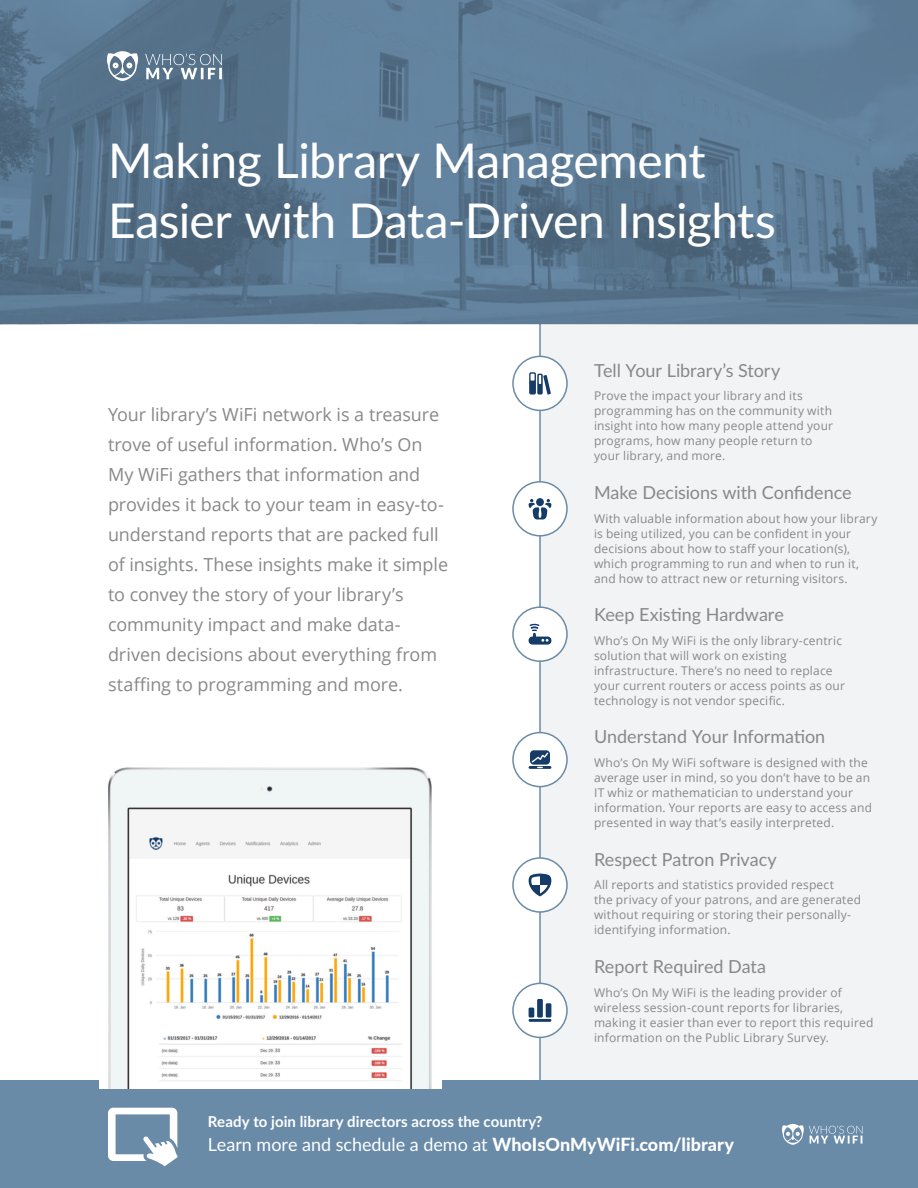
<style>
.page{position:relative;width:918px;height:1188px;background:#fff}
.page>*{position:absolute;margin:0;border:0;box-sizing:border-box;transform-origin:0 0}
.t1{font:48px/60px "Lato";letter-spacing:-.01em;color:#fff}
.t2{font:18px/30px "Open Sans";letter-spacing:-.005em;color:#87888a}
.t3{font:18px "Lato";letter-spacing:-.005em;color:#87888a}
.t4{font:18px "Lato";color:#fff}
.t5{font:700 15px "Lato";letter-spacing:.005em;color:#fff}
.t6{font:12px/15px "Open Sans";letter-spacing:.015em;color:#87888a}
.s1{font-weight:800}
</style>
<div class="page">
<div style="left:540px;top:292px;width:378px;height:888px;background:#f2f3f4"></div>
<hr style="left:539px;top:318px;width:2px;height:766px;background:#698ba8">
<img style="left:0;top:0;width:918px;height:324px">
<div style="left:0;top:1080px;width:918px;height:108px;background:#698ba8"></div>
<div style="left:513px;top:356px;width:54px;height:54px;background:#fff;border-radius:50%"></div>
<div style="left:512px;top:356px;width:56px;height:55px;border:2px solid #698ba8;border-radius:50%"></div>
<div style="left:513px;top:607px;width:54px;height:54px;background:#fff;border-radius:50%"></div>
<div style="left:512px;top:606px;width:56px;height:56px;border:2px solid #698ba8;border-radius:50%"></div>
<div style="left:513px;top:482px;width:54px;height:54px;background:#fff;border-radius:50%"></div>
<div style="left:512px;top:481px;width:56px;height:56px;border:2px solid #698ba8;border-radius:50%"></div>
<div style="left:513px;top:733px;width:54px;height:54px;background:#fff;border-radius:50%"></div>
<div style="left:512px;top:732px;width:56px;height:55px;border:2px solid #698ba8;border-radius:50%"></div>
<div style="left:513px;top:858px;width:54px;height:54px;background:#fff;border-radius:50%"></div>
<div style="left:512px;top:857px;width:56px;height:56px;border:2px solid #698ba8;border-radius:50%"></div>
<div style="left:513px;top:983px;width:54px;height:54px;background:#fff;border-radius:50%"></div>
<div style="left:512px;top:983px;width:56px;height:55px;border:2px solid #698ba8;border-radius:50%"></div>
<svg style="left:105px;top:51px;width:117px;height:30px;background:#7f94a7"></svg>
<img style="left:100px;top:767px;width:341px;height:322px">
<svg style="left:782px;top:1124px;width:80px;height:21px"></svg>
<svg style="left:108px;top:1108px;width:70px;height:58px"></svg>
<hr style="left:529px;top:1019px;width:22px;height:3px;background:#153b68">
<div style="left:529px;top:1008px;width:5px;height:10px;background:#153b68"></div>
<div style="left:546px;top:1003px;width:5px;height:15px;background:#153b68"></div>
<div style="left:537px;top:999px;width:6px;height:19px;background:#153b68"></div>
<svg style="left:528px;top:499px;width:24px;height:20px"></svg>
<svg style="left:528px;top:874px;width:24px;height:22px"></svg>
<svg style="left:529px;top:624px;width:22px;height:21px"></svg>
<hr style="left:529px;top:766px;width:22px;height:3px;background:#153b68">
<svg style="left:530px;top:750px;width:20px;height:18px"></svg>
<svg style="left:529px;top:372px;width:22px;height:23px"></svg>
<h1 class="t1" style="left:108px;top:129px;width:669px">Making Library Management<br>Easier with Data-Driven Insights</h1>
<p class="t2" style="left:108px;top:399px;width:342px">Your library’s WiFi network is a treasure trove of useful information. Who’s On My WiFi gathers that information and provides it back to your team in easy-to&shy;understand reports that are packed full of insights. These insights make it simple to convey the story of your library’s community impact and make data&shy;driven decisions about everything from staffing to programming and more.</p>
<h2 class="t3" style="left:594px;top:357px;width:188px">Tell Your Library’s Story</h2>
<p class="t6" style="left:594px;top:388px;width:241px">Prove the impact your library and its programming has on the community with insight into how many people attend your programs, how many people return to your library, and more.</p>
<h2 class="t3" style="left:594px;top:480px;width:259px">Make Decisions with Confidence</h2>
<p class="t6" style="left:594px;top:510px;width:285px">With valuable information about how your library is being utilized, you can be confident in your decisions about how to staff your location(s), which programming to run and when to run it, and how to attract new or returning visitors.</p>
<h2 class="t3" style="left:594px;top:602px;width:191px">Keep Existing Hardware</h2>
<p class="t6" style="left:594px;top:633px;width:252px">Who’s On My WiFi is the only library-centric solution that will work on existing infrastructure. There’s no need to replace your current routers or access points as our technology is not vendor specific.</p>
<h2 class="t3" style="left:594px;top:724px;width:233px">Understand Your Information</h2>
<p class="t6" style="left:594px;top:755px;width:280px">Who’s On My WiFi software is designed with the average user in mind, so you don’t have to be an IT whiz or mathematician to understand your information. Your reports are easy to access and presented in way that’s easily interpreted.</p>
<h2 class="t3" style="left:594px;top:846px;width:184px">Respect Patron Privacy</h2>
<p class="t6" style="left:594px;top:877px;width:269px">All reports and statistics provided respect<br>the privacy of your patrons, and are generated without requiring or storing their personally&shy;identifying information.</p>
<h2 class="t3" style="left:594px;top:954px;width:174px">Report Required Data</h2>
<p class="t6" style="left:594px;top:985px;width:281px">Who’s On My WiFi is the leading provider of wireless session-count reports for libraries, making it easier than ever to report this required information on the Public Library Survey.</p>
<p class="t5" style="left:208px;top:1111px;width:336px">Ready to join library directors across the country?</p>
<p class="t4" style="left:208px;top:1132px;width:528px">Learn more and schedule a demo at <span class="s1">WhoIsOnMyWiFi.com/library</span></p>
</div>
